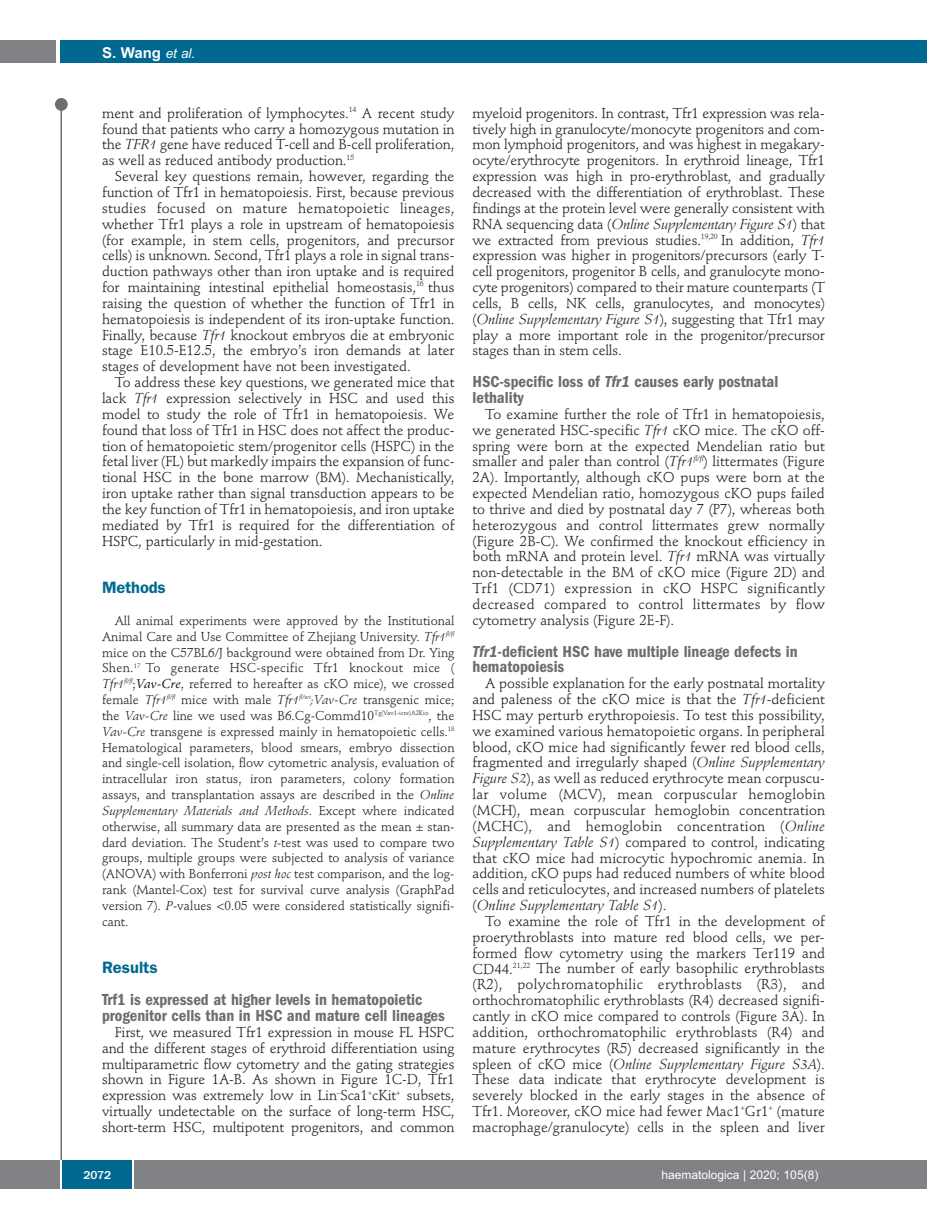
<style>
.page{position:relative;width:927px;height:1225px;background:#fff}
.page>*{position:absolute;margin:0;border:0;box-sizing:border-box;transform-origin:0 0}
.t1{font:600 condensed 16.5px/15.9px "Franklin Gothic";color:#6c6d70}
.t2{font:600 16.5px "Franklin Gothic";letter-spacing:-.005em;color:#006991}
.t3{font:700 15px "Arial";color:#fff}
.t4{font:14.25px/15.9px "Stempel Schneidler";letter-spacing:-.005em;color:#231f20;text-align:justify}
.t5{font:12.75px/15.9px "Stempel Schneidler";color:#231f20;text-align:justify}
.t6{font:12px "Arial";color:#fff}
.t7{font:500 12px "Franklin Gothic";color:#fff}
.s1{font-weight:400;font-style:italic;font-size:13.5px}
.s2{font-style:italic}
.s3{font-family:"Stempel Schneidler Med";font-style:italic}
</style>
<div class="page">
<div style="left:911px;top:40px;width:16px;height:22px;background:#006991"></div>
<div style="left:910px;top:1160px;width:17px;height:28px;background:#808285"></div>
<div style="left:55px;top:98px;width:13px;height:13px;background:#6c6d70;border-radius:50%"></div>
<hr style="left:60px;top:101px;width:2px;height:1061px;background:#6c6d70">
<div style="left:60px;top:40px;width:852px;height:22px;background:#006991"></div>
<div style="left:0;top:40px;width:56px;height:22px;background:#808285"></div>
<div style="left:0;top:1160px;width:911px;height:28px;background:#808285"></div>
<div style="left:62px;top:1160px;width:71px;height:28px;background:#006991"></div>
<hr style="left:60px;top:1160px;width:2px;height:28px;background:#fff">
<svg style="left:133px;top:1160px;width:1px;height:28px"></svg>
<p class="t3" style="left:102px;top:44px;width:95px">S. Wang <span class="s1">et al.</span></p>
<p class="t4" style="left:102px;top:106px;width:354px">ment and proliferation of lymphocytes.<sup>14</sup> A recent study found that patients who carry a homozygous mutation in the <span class="s2">TFR1</span> gene have reduced T-cell and B-cell proliferation, as well as reduced antibody production.<sup>15</sup></p>
<p class="t4" style="left:102px;top:170px;width:354px;text-indent:13px">Several key questions remain, however, regarding the function of Tfr1 in hematopoiesis. First, because previous studies focused on mature hematopoietic lineages, whether Tfr1 plays a role in upstream of hematopoiesis (for example, in stem cells, progenitors, and precursor cells) is unknown. Second, Tfr1 plays a role in signal trans&shy;duction pathways other than iron uptake and is required for maintaining intestinal epithelial homeostasis,<sup>16</sup> thus raising the question of whether the function of Tfr1 in hematopoiesis is independent of its iron-uptake function.<br>Finally, because <span class="s2">Tfr1</span> knockout embryos die at embryonic stage E10.5-E12.5, the embryo’s iron demands at later stages of development have not been investigated.</p>
<p class="t4" style="left:102px;top:376px;width:354px;text-indent:13px">To address these key questions, we generated mice that lack <span class="s2">Tfr1</span> expression selectively in HSC and used this model to study the role of Tfr1 in hematopoiesis. We found that loss of Tfr1 in HSC does not affect the produc&shy;tion of hematopoietic stem/progenitor cells (HSPC) in the fetal liver (FL) but markedly impairs the expansion of func&shy;tional HSC in the bone marrow (BM). Mechanistically, iron uptake rather than signal transduction appears to be the key function of Tfr1 in hematopoiesis, and iron uptake mediated by Tfr1 is required for the differentiation of HSPC, particularly in mid-gestation.</p>
<p class="t2" style="left:102px;top:582px;width:65px">Methods</p>
<p class="t5" style="left:102px;top:614px;width:354px;text-indent:13px">All animal experiments were approved by the Institutional Animal Care and Use Committee of Zhejiang University. <span class="s2">Tfr1</span><sup>fl/fl </sup>mice on the C57BL6/J background were obtained from Dr. Ying Shen.<sup>17</sup> To generate HSC-specific Tfr1 knockout mice ( <span class="s2">Tfr1</span><sup>fl/fl</sup>;<span class="s3">Vav-Cre</span>, referred to hereafter as cKO mice), we crossed female <span class="s2">Tfr1</span><sup>fl/fl</sup> mice with male <span class="s2">Tfr1</span><sup>fl/wt</sup><span class="s2">;Vav-Cre</span> transgenic mice; the <span class="s2">Vav-Cre</span> line we used was B6.Cg-Commd10<sup>Tg(Vav1-icre)A2Kio</sup>, the <span class="s2">Vav-Cre</span> transgene is expressed mainly in hematopoietic cells.<sup>18<br></sup>Hematological parameters, blood smears, embryo dissection and single-cell isolation, flow cytometric analysis, evaluation of intracellular iron status, iron parameters, colony formation assays, and transplantation assays are described in the <span class="s2">Online Supplementary Materials and Methods</span>. Except where indicated otherwise, all summary data are presented as the mean ± stan&shy;dard deviation. The Student’s <span class="s2">t</span>-test was used to compare two groups, multiple groups were subjected to analysis of variance (ANOVA) with Bonferroni <span class="s2">post hoc</span> test comparison, and the log&shy;rank (Mantel-Cox) test for survival curve analysis (GraphPad version 7). <span class="s2">P</span>-values &lt;0.05 were considered statistically signifi&shy;cant.</p>
<p class="t2" style="left:102px;top:962px;width:57px">Results</p>
<p class="t1" style="left:102px;top:993px;width:344px">Trf1 is expressed at higher levels in hematopoietic progenitor cells than in HSC and mature cell lineages</p>
<p class="t4" style="left:102px;top:1025px;width:354px;text-indent:13px">First, we measured Tfr1 expression in mouse FL HSPC and the different stages of erythroid differentiation using multiparametric flow cytometry and the gating strategies shown in Figure 1A-B. As shown in Figure 1C-D, Tfr1 expression was extremely low in Lin<sup>–</sup>Sca1<sup>+</sup>cKit<sup>+</sup> subsets, virtually undetectable on the surface of long-term HSC, short-term HSC, multipotent progenitors, and common</p>
<p class="t4" style="left:472px;top:106px;width:354px">myeloid progenitors. In contrast, Tfr1 expression was rela&shy;tively high in granulocyte/monocyte progenitors and com&shy;mon lymphoid progenitors, and was highest in megakary&shy;ocyte/erythrocyte progenitors. In erythroid lineage, Tfr1 expression was high in pro-erythroblast, and gradually decreased with the differentiation of erythroblast. These findings at the protein level were generally consistent with RNA sequencing data (<span class="s2">Online Supplementary Figure S1</span>) that we extracted from previous studies.<sup>19,20</sup> In addition, <span class="s2">Tfr1 </span>expression was higher in progenitors/precursors (early T&shy;cell progenitors, progenitor B cells, and granulocyte mono&shy;cyte progenitors) compared to their mature counterparts (T cells, B cells, NK cells, granulocytes, and monocytes) (<span class="s2">Online Supplementary Figure S1</span>), suggesting that Tfr1 may play a more important role in the progenitor/precursor stages than in stem cells.</p>
<p class="t1" style="left:472px;top:375px;width:307px">HSC-specific loss of <span class="s2">Tfr1</span> causes early postnatal lethality</p>
<p class="t4" style="left:472px;top:407px;width:354px;text-indent:13px">To examine further the role of Tfr1 in hematopoiesis, we generated HSC-specific <span class="s2">Tfr1</span> cKO mice. The cKO off&shy;spring were born at the expected Mendelian ratio but smaller and paler than control (<span class="s2">Tfr1</span><sup>fl/fl</sup>) littermates (Figure 2A). Importantly, although cKO pups were born at the expected Mendelian ratio, homozygous cKO pups failed to thrive and died by postnatal day 7 (P7), whereas both heterozygous and control littermates grew normally (Figure 2B-C). We confirmed the knockout efficiency in both mRNA and protein level. <span class="s2">Tfr1</span> mRNA was virtually non-detectable in the BM of cKO mice (Figure 2D) and Trf1 (CD71) expression in cKO HSPC significantly decreased compared to control littermates by flow cytometry analysis (Figure 2E-F).</p>
<p class="t1" style="left:472px;top:644px;width:327px"><span class="s2">Tfr1</span>-deficient HSC have multiple lineage defects in hematopoiesis</p>
<p class="t4" style="left:472px;top:677px;width:354px;text-indent:13px">A possible explanation for the early postnatal mortality and paleness of the cKO mice is that the <span class="s2">Tfr1</span>-deficient HSC may perturb erythropoiesis. To test this possibility, we examined various hematopoietic organs. In peripheral blood, cKO mice had significantly fewer red blood cells, fragmented and irregularly shaped (<span class="s2">Online Supplementary Figure S2</span>), as well as reduced erythrocyte mean corpuscu&shy;lar volume (MCV), mean corpuscular hemoglobin (MCH), mean corpuscular hemoglobin concentration (MCHC), and hemoglobin concentration (<span class="s2">Online Supplementary Table S1</span>) compared to control, indicating that cKO mice had microcytic hypochromic anemia. In addition, cKO pups had reduced numbers of white blood cells and reticulocytes, and increased numbers of platelets (<span class="s2">Online Supplementary Table S1</span>).</p>
<p class="t4" style="left:472px;top:914px;width:354px;text-indent:13px">To examine the role of Tfr1 in the development of proerythroblasts into mature red blood cells, we per&shy;formed flow cytometry using the markers Ter119 and CD44.<sup>21,22</sup> The number of early basophilic erythroblasts (R2), polychromatophilic erythroblasts (R3), and orthochromatophilic erythroblasts (R4) decreased signifi&shy;cantly in cKO mice compared to controls (Figure 3A). In addition, orthochromatophilic erythroblasts (R4) and mature erythrocytes (R5) decreased significantly in the spleen of cKO mice (<span class="s2">Online Supplementary Figure S3A</span>).<br>These data indicate that erythrocyte development is severely blocked in the early stages in the absence of Tfr1. Moreover, cKO mice had fewer Mac1<sup>+</sup>Gr1<sup>+</sup> (mature macrophage/granulocyte) cells in the spleen and liver</p>
<p class="t7" style="left:83px;top:1167px;width:29px">2072</p>
<p class="t6" style="left:661px;top:1167px;width:158px">haematologica | 2020; 105(8)</p>
</div>
